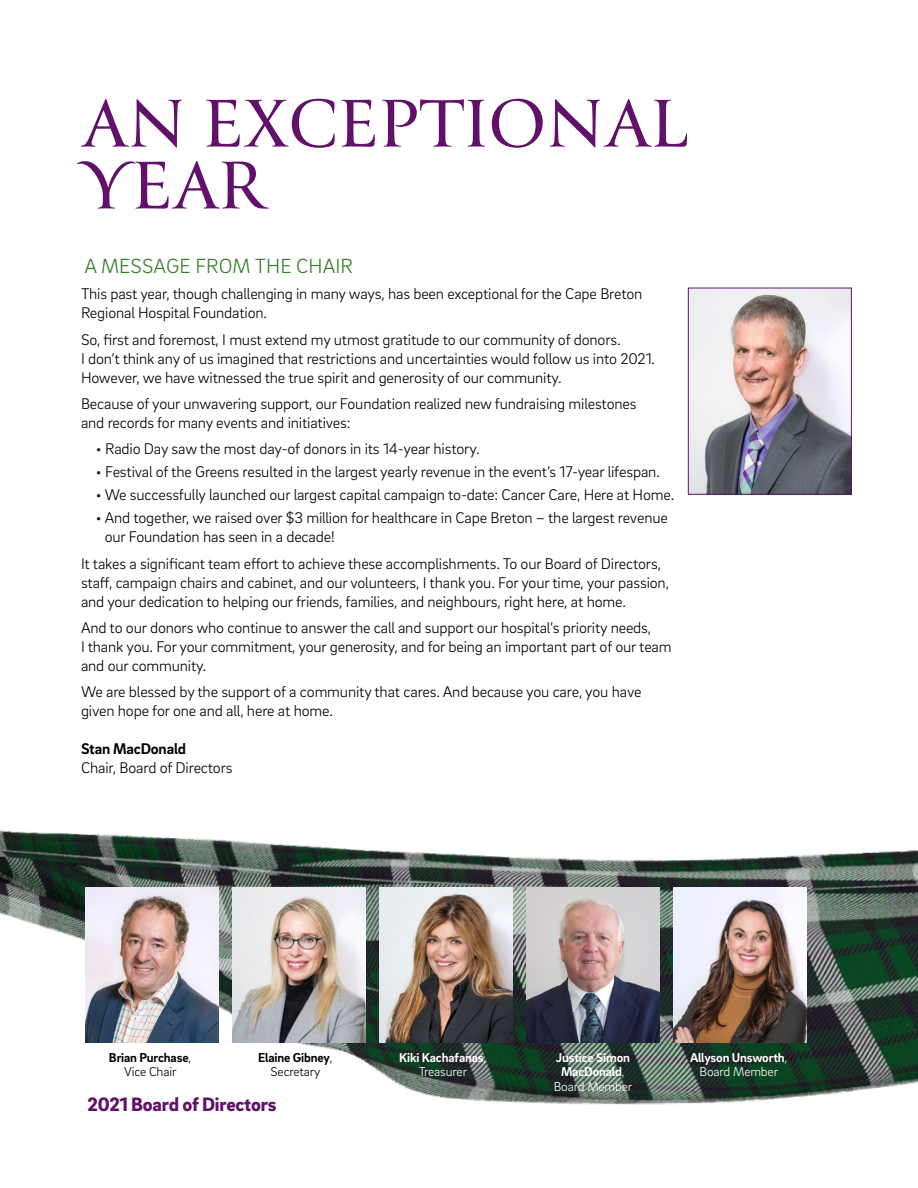
<style>
.page{position:relative;width:918px;height:1188px;background:#fff}
.page>*{position:absolute;margin:0;border:0;box-sizing:border-box;transform-origin:0 0}
.t1{font:600 75px/61.8px "Canto";letter-spacing:-.01em;color:#61116a}
.t2{font:300 21px "Brix Sans";letter-spacing:.005em;color:#387c2b}
.t3{font:900 19.95px "Brix Sans";letter-spacing:-.01em;color:#61116a}
.t4{font:300 15.9px/19px "Brix Sans";letter-spacing:-.01em;color:#000}
.t5{font:700 15.9px "Brix Sans";letter-spacing:-.01em;color:#000}
.t6{font:700 13.2px/14.7px "Brix Sans";letter-spacing:-.01em;color:#fff;text-align:center}
.t7{font:700 13.2px/14.7px "Brix Sans";letter-spacing:-.01em;color:#000;text-align:center}
.s1{font-weight:300}
</style>
<div class="page">
<img style="left:0;top:471px;width:918px;height:634px">
<img style="left:690px;top:290px;width:160px;height:203px">
<div style="left:688px;top:288px;width:164px;height:207px;border:1px solid #61116a"></div>
<img style="left:86px;top:888px;width:133px;height:155px">
<img style="left:233px;top:888px;width:133px;height:155px">
<img style="left:380px;top:888px;width:133px;height:155px">
<img style="left:526px;top:888px;width:133px;height:155px">
<img style="left:673px;top:888px;width:133px;height:155px">
<h1 class="t1" style="left:81px;top:100px;width:608px">AN EXCEPTIONAL<br>YEAR</h1>
<h2 class="t2" style="left:84px;top:253px;width:270px">A MESSAGE FROM THE CHAIR</h2>
<p class="t4" style="left:81px;top:284px;width:563px">This past year, though challenging in many ways, has been exceptional for the Cape Breton<br>Regional Hospital Foundation.</p>
<p class="t4" style="left:81px;top:329px;width:576px">So, first and foremost, I must extend my utmost gratitude to our community of donors.<br>I don’t think any of us imagined that restrictions and uncertainties would follow us into 2021.<br>However, we have witnessed the true spirit and generosity of our community.</p>
<p class="t4" style="left:81px;top:393px;width:557px">Because of your unwavering support, our Foundation realized new fundraising milestones and records for many events and initiatives:</p>
<p class="t4" style="left:96px;top:439px;width:385px">• Radio Day saw the most day-of donors in its 14-year history.</p>
<p class="t4" style="left:96px;top:462px;width:565px">• Festival of the Greens resulted in the largest yearly revenue in the event’s 17-year lifespan.</p>
<p class="t4" style="left:96px;top:485px;width:580px">• We successfully launched our largest capital campaign to-date: Cancer Care, Here at Home.</p>
<p class="t4" style="left:105px;top:508px;width:565px;text-indent:-9px">• And together, we raised over $3 million for healthcare in Cape Breton – the largest revenue our Foundation has seen in a decade!</p>
<p class="t4" style="left:81px;top:553px;width:590px">It takes a significant team effort to achieve these accomplishments. To our Board of Directors, staff, campaign chairs and cabinet, and our volunteers, I thank you. For your time, your passion, and your dedication to helping our friends, families, and neighbours, right here, at home.</p>
<p class="t4" style="left:81px;top:617px;width:592px">And to our donors who continue to answer the call and support our hospital’s priority needs,<br>I thank you. For your commitment, your generosity, and for being an important part of our team and our community.</p>
<p class="t4" style="left:81px;top:682px;width:562px">We are blessed by the support of a community that cares. And because you care, you have given hope for one and all, here at home.</p>
<p class="t5" style="left:81px;top:738px;width:107px">Stan MacDonald</p>
<p class="t4" style="left:81px;top:758px;width:153px">Chair, Board of Directors</p>
<p class="t7" style="left:109px;top:1049px;width:84px">Brian Purchase<span class="s1">,<br>Vice Chair</span></p>
<p class="t7" style="left:258px;top:1049px;width:76px">Elaine Gibney<span class="s1">,<br>Secretary</span></p>
<p class="t6" style="left:399px;top:1049px;width:89px">Kiki Kachafanas<span class="s1">,<br>Treasurer</span></p>
<p class="t6" style="left:554px;top:1049px;width:80px">Justice Simon<br>MacDonald<span class="s1">,<br>Board Member</span></p>
<p class="t6" style="left:690px;top:1049px;width:99px">Allyson Unsworth<span class="s1">,<br>Board Member</span></p>
<p class="t3" style="left:87px;top:1092px;width:191px">2021 Board of Directors</p>
</div>
